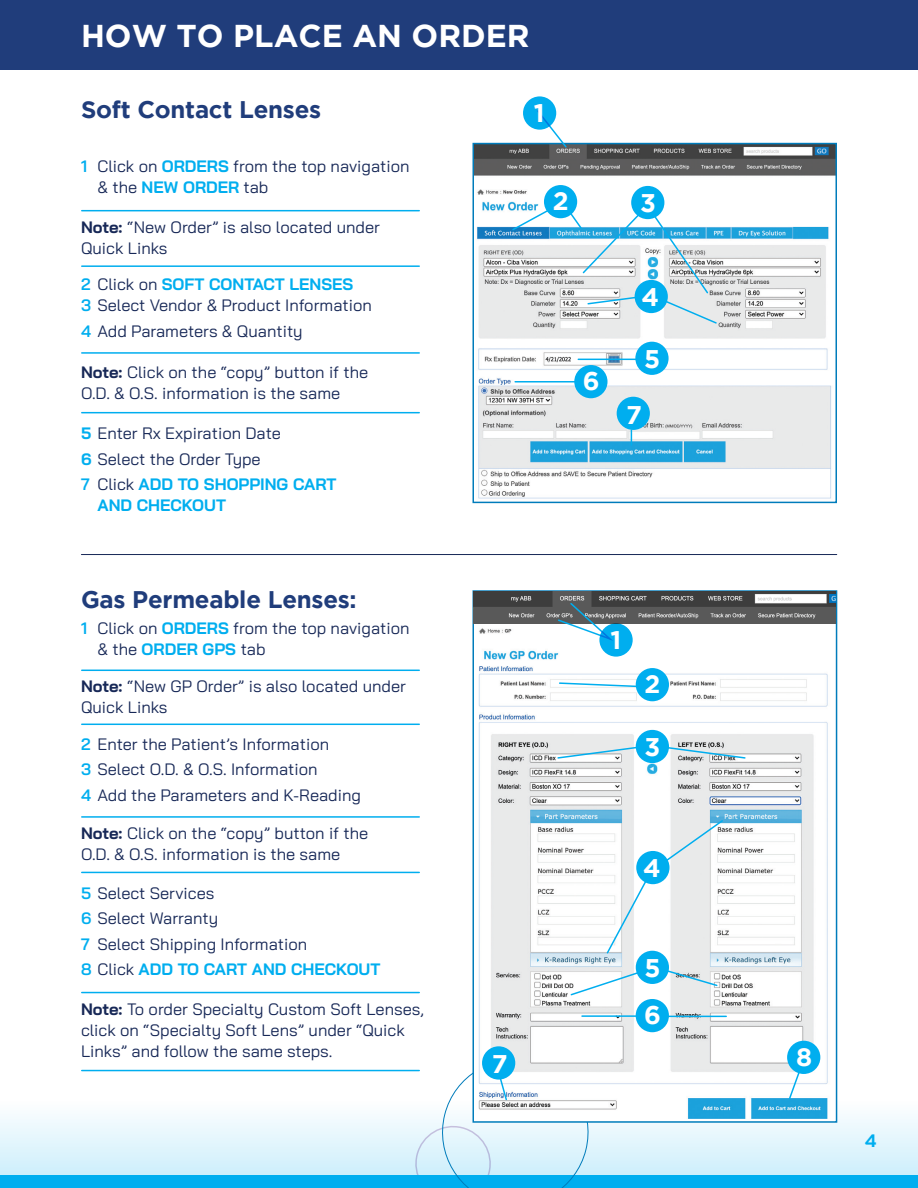
<style>
.page{position:relative;width:918px;height:1188px;background:#fff}
.page>*{position:absolute;margin:0;border:0;box-sizing:border-box;transform-origin:0 0}
.Page_Title{font:700 31.5px "Gotham";color:#fff}
.Page_Title-2{font:700 25.5px "Gotham";color:#fff}
.Numbers_Body_Copy{font:700 24px "Gotham";letter-spacing:-.01em;color:#203d7b}
.Page_Subtitle{font:700 24px "Gotham";letter-spacing:-.01em;color:#203d7b}
.Page_Number{font:700 18px "Bai Jamjuree";color:#00aeef}
.Numbers_Body_Copy-2{font:16.5px/21px "Bai Jamjuree";color:#172857}
.Numbers_Body_Copy-3{font:700 16.5px/21px "Bai Jamjuree";color:#00aeef}
.s1{font-weight:600;color:#00aeef}
.s2{font-weight:700;color:#00aeef}
.s3{font-weight:700}
.s4{font-weight:600}
.s5{font-weight:400;color:#172857}
</style>
<div class="page">
<svg style="left:0;top:1093px;width:918px;height:82px"></svg>
<div style="left:0;top:1175px;width:918px;height:13px;background:#00aeef"></div>
<img style="left:475px;top:146px;width:359px;height:353px">
<div style="left:472px;top:143px;width:365px;height:360px;border:2px solid #007cbb"></div>
<svg style="left:536px;top:111px;width:32px;height:38px"></svg>
<div style="left:523px;top:96px;width:33px;height:34px;background:#00aeef;border-radius:50%"></div>
<div style="left:631px;top:186px;width:33px;height:33px;background:#00aeef;border-radius:50%"></div>
<div style="left:635px;top:342px;width:34px;height:33px;background:#00aeef;border-radius:50%"></div>
<div style="left:617px;top:397px;width:33px;height:33px;background:#00aeef;border-radius:50%"></div>
<div style="left:574px;top:365px;width:34px;height:33px;background:#00aeef;border-radius:50%"></div>
<div style="left:544px;top:185px;width:33px;height:33px;background:#00aeef;border-radius:50%"></div>
<svg style="left:511px;top:206px;width:43px;height:26px"></svg>
<svg style="left:586px;top:295px;width:51px;height:10px"></svg>
<svg style="left:652px;top:214px;width:66px;height:111px"></svg>
<div style="left:635px;top:280px;width:33px;height:33px;background:#00aeef;border-radius:50%"></div>
<hr style="left:578px;top:359px;width:65px;height:1px;background:#00aeef">
<hr style="left:515px;top:381px;width:65px;height:2px;background:#00aeef">
<svg style="left:631px;top:430px;width:1px;height:15px"></svg>
<hr style="left:82px;top:210px;width:337px;height:1px;background:#00aeef">
<hr style="left:82px;top:265px;width:337px;height:2px;background:#00aeef">
<hr style="left:82px;top:352px;width:337px;height:2px;background:#00aeef">
<hr style="left:82px;top:412px;width:337px;height:1px;background:#00aeef">
<img style="left:475px;top:623px;width:359px;height:497px">
<div style="left:472px;top:590px;width:365px;height:533px;border:2px solid #007cbb"></div>
<img style="left:474px;top:592px;width:362px;height:31px">
<div style="left:636px;top:730px;width:33px;height:33px;background:#00aeef;border-radius:50%"></div>
<div style="left:636px;top:668px;width:33px;height:33px;background:#00aeef;border-radius:50%"></div>
<div style="left:636px;top:951px;width:33px;height:33px;background:#00aeef;border-radius:50%"></div>
<div style="left:482px;top:1046px;width:33px;height:34px;background:#00aeef;border-radius:50%"></div>
<div style="left:787px;top:1041px;width:33px;height:33px;background:#00aeef;border-radius:50%"></div>
<div style="left:636px;top:851px;width:34px;height:33px;background:#00aeef;border-radius:50%"></div>
<svg style="left:557px;top:602px;width:60px;height:41px"></svg>
<div style="left:599px;top:623px;width:34px;height:34px;background:#00aeef;border-radius:50%"></div>
<svg style="left:558px;top:682px;width:78px;height:6px"></svg>
<svg style="left:556px;top:745px;width:86px;height:15px"></svg>
<svg style="left:662px;top:745px;width:85px;height:15px"></svg>
<svg style="left:661px;top:819px;width:63px;height:46px"></svg>
<svg style="left:605px;top:877px;width:44px;height:78px"></svg>
<svg style="left:569px;top:969px;width:77px;height:28px"></svg>
<svg style="left:662px;top:968px;width:57px;height:19px"></svg>
<hr style="left:582px;top:1015px;width:57px;height:2px;background:#00aeef">
<svg style="left:410px;top:1051px;width:186px;height:137px"></svg>
<svg style="left:788px;top:1067px;width:14px;height:34px"></svg>
<hr style="left:82px;top:670px;width:337px;height:1px;background:#00aeef">
<hr style="left:82px;top:724px;width:337px;height:1px;background:#00aeef">
<hr style="left:82px;top:816px;width:337px;height:2px;background:#00aeef">
<hr style="left:82px;top:872px;width:337px;height:1px;background:#00aeef">
<div style="left:0;top:0;width:918px;height:69px;background:#203d7b"></div>
<hr style="left:81px;top:554px;width:756px;height:1px;background:#172857">
<hr style="left:82px;top:992px;width:337px;height:1px;background:#00aeef">
<hr style="left:82px;top:1070px;width:337px;height:1px;background:#00aeef">
<svg style="left:567px;top:209px;width:74px;height:66px"></svg>
<hr style="left:652px;top:1016px;width:74px;height:1px;background:#00aeef">
<div style="left:636px;top:999px;width:33px;height:33px;background:#00aeef;border-radius:50%"></div>
<p class="Page_Title" style="left:81px;top:17px;width:450px">HOW TO PLACE AN ORDER</p>
<p class="Page_Subtitle" style="left:81px;top:96px;width:242px">Soft Contact Lenses</p>
<p class="Numbers_Body_Copy-2" style="left:98px;top:155px;width:314px;text-indent:-16px"><span class="s1">1</span> Click on <span class="s2">ORDERS</span> from the top navigation &amp; the <span class="s2">NEW ORDER</span> tab</p>
<p class="Numbers_Body_Copy-2" style="left:81px;top:216px;width:301px"><span class="s3">Note:</span> “New Order” is also located under<br>Quick Links</p>
<p class="Numbers_Body_Copy-2" style="left:81px;top:274px;width:292px"><span class="s1">2</span> Click on <span class="s2">SOFT CONTACT LENSES<br></span><span class="s1">3</span> Select Vendor &amp; Product Information</p>
<p class="Numbers_Body_Copy-2" style="left:81px;top:321px;width:223px"><span class="s1">4</span> Add Parameters &amp; Quantity</p>
<p class="Numbers_Body_Copy-2" style="left:81px;top:361px;width:289px"><span class="s3">Note:</span> Click on the “copy” button if the<br>O.D. &amp; O.S. information is the same</p>
<p class="Numbers_Body_Copy-2" style="left:81px;top:423px;width:201px"><span class="s2">5</span> Enter Rx Expiration Date</p>
<p class="Numbers_Body_Copy-2" style="left:81px;top:448px;width:181px"><span class="s2">6</span> Select the Order Type</p>
<p class="Numbers_Body_Copy-3" style="left:98px;top:474px;width:240px;text-indent:-16px"><span class="s4">7</span> <span class="s5">Click</span> ADD TO SHOPPING CART<br>AND CHECKOUT</p>
<p class="Numbers_Body_Copy" style="left:81px;top:586px;width:277px">Gas Permeable Lenses:</p>
<p class="Numbers_Body_Copy-2" style="left:98px;top:617px;width:314px;text-indent:-16px"><span class="s1">1</span> Click on <span class="s2">ORDERS</span> from the top navigation &amp; the <span class="s2">ORDER GPS</span> tab</p>
<p class="Numbers_Body_Copy-2" style="left:81px;top:675px;width:327px"><span class="s3">Note:</span> “New GP Order” is also located under<br>Quick Links</p>
<p class="Numbers_Body_Copy-2" style="left:81px;top:733px;width:250px"><span class="s1">2</span> Enter the Patient’s Information</p>
<p class="Numbers_Body_Copy-2" style="left:81px;top:759px;width:238px"><span class="s1">3</span> Select O.D. &amp; O.S. Information</p>
<p class="Numbers_Body_Copy-2" style="left:81px;top:784px;width:282px"><span class="s1">4</span> Add the Parameters and K-Reading</p>
<p class="Numbers_Body_Copy-2" style="left:81px;top:823px;width:289px"><span class="s3">Note:</span> Click on the “copy” button if the<br>O.D. &amp; O.S. information is the same</p>
<p class="Numbers_Body_Copy-2" style="left:81px;top:882px;width:135px"><span class="s1">5</span> Select Services</p>
<p class="Numbers_Body_Copy-2" style="left:81px;top:908px;width:139px"><span class="s1">6</span> Select Warranty</p>
<p class="Numbers_Body_Copy-2" style="left:81px;top:933px;width:228px"><span class="s1">7</span> Select Shipping Information</p>
<p class="Numbers_Body_Copy-3" style="left:81px;top:959px;width:301px"><span class="s4">8</span> <span class="s5">Click</span> ADD TO CART AND CHECKOUT</p>
<p class="Page_Title-2" style="left:534px;top:98px;width:12px">1</p>
<p class="Page_Title-2" style="left:553px;top:187px;width:17px">2</p>
<p class="Page_Title-2" style="left:640px;top:189px;width:17px">3</p>
<p class="Page_Title-2" style="left:583px;top:367px;width:18px">6</p>
<p class="Page_Title-2" style="left:642px;top:282px;width:19px">4</p>
<p class="Page_Title-2" style="left:644px;top:345px;width:18px">5</p>
<p class="Page_Title-2" style="left:626px;top:400px;width:17px">7</p>
<p class="Page_Title-2" style="left:610px;top:625px;width:12px">1</p>
<p class="Page_Title-2" style="left:645px;top:670px;width:17px">2</p>
<p class="Page_Title-2" style="left:645px;top:733px;width:17px">3</p>
<p class="Page_Title-2" style="left:643px;top:853px;width:19px">4</p>
<p class="Page_Title-2" style="left:645px;top:954px;width:18px">5</p>
<p class="Numbers_Body_Copy-2" style="left:81px;top:998px;width:344px"><span class="s3">Note:</span> To order Specialty Custom Soft Lenses, click on “Specialty Soft Lens” under “Quick<br>Links” and follow the same steps.</p>
<p class="Page_Title-2" style="left:644px;top:1000px;width:18px">6</p>
<p class="Page_Title-2" style="left:492px;top:1050px;width:17px">7</p>
<p class="Page_Title-2" style="left:796px;top:1043px;width:18px">8</p>
<p class="Page_Number" style="left:865px;top:1131px;width:13px">4</p>
</div>
